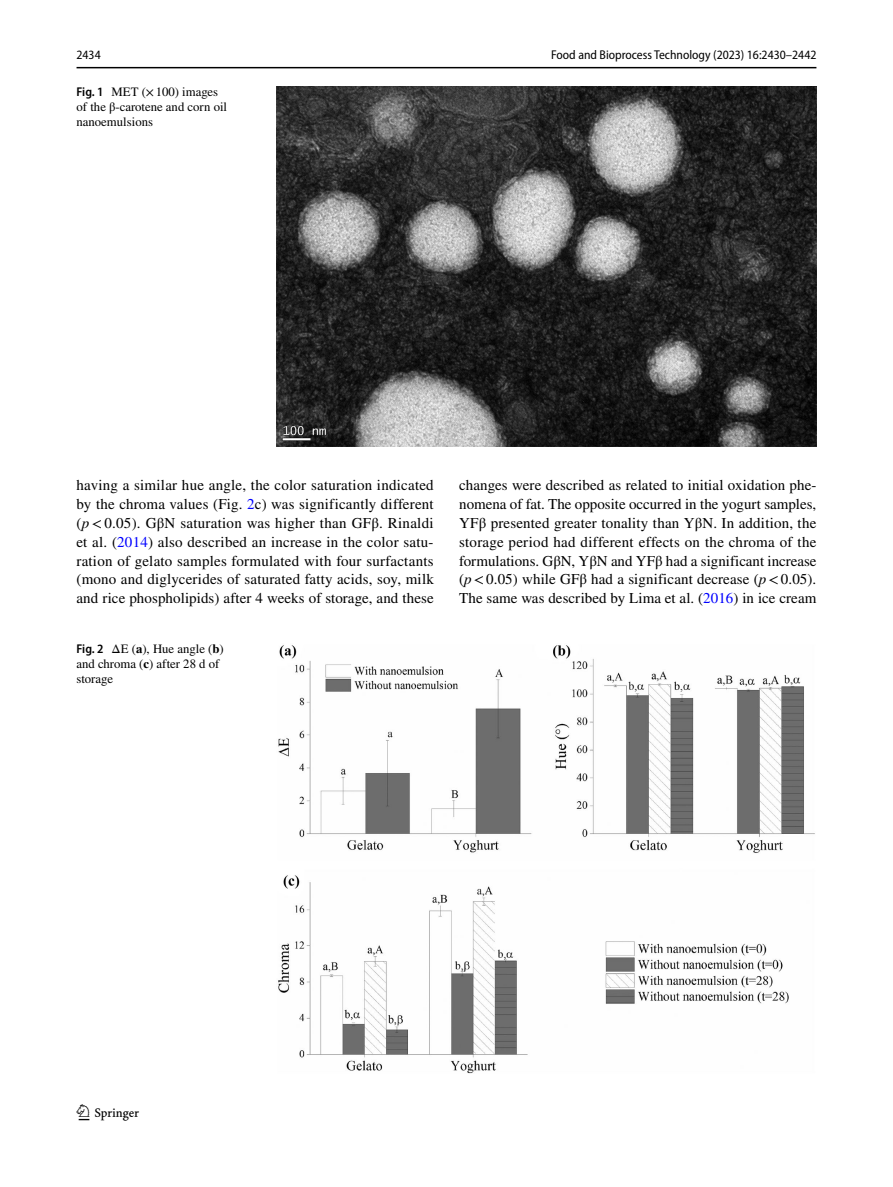
<style>
.page{position:relative;width:893px;height:1187px;background:#fff}
.page>*{position:absolute;margin:0;border:0;box-sizing:border-box;transform-origin:0 0}
.t1{font:22.5px "Springnew Regular 3";color:#000}
.t2{font:15px/18.8px "STIX";letter-spacing:.005em;color:#000;text-align:justify}
.t3{font:12.75px/15px "STIX";color:#000}
.t4{font:semi-condensed 12.75px "Myriad Pro";color:#000}
.s1{font-family:"Myriad Pro";font-weight:600;font-stretch:semi-condensed}
.s2{color:#00f}
.s3{font-style:italic}
.s4{font-weight:700}
</style>
<div class="page">
<hr style="left:77px;top:67px;width:739px;height:1px;background:#000">
<img style="left:276px;top:87px;width:540px;height:359px">
<img style="left:278px;top:645px;width:537px;height:428px">
<p class="t4" style="left:77px;top:48px;width:26px">2434</p>
<p class="t4" style="left:551px;top:48px;width:267px">Food and Bioprocess Technology (2023) 16:2430–2442</p>
<p class="t3" style="left:77px;top:85px;width:152px"><span class="s1">Fig. 1</span> MET (×100) images of the β-carotene and corn oil nanoemulsions</p>
<p class="t2" style="left:77px;top:477px;width:359px">having a similar hue angle, the color saturation indicated by the chroma values (Fig. <span class="s2">2</span>c) was significantly different (<span class="s3">p</span>&lt;0.05). GβN saturation was higher than GFβ. Rinaldi et al. (<span class="s2">2014</span>) also described an increase in the color satu&shy;ration of gelato samples formulated with four surfactants (mono and diglycerides of saturated fatty acids, soy, milk and rice phospholipids) after 4 weeks of storage, and these</p>
<p class="t2" style="left:459px;top:477px;width:359px">changes were described as related to initial oxidation phe&shy;nomena of fat. The opposite occurred in the yogurt samples, YFβ presented greater tonality than YβN. In addition, the storage period had different effects on the chroma of the formulations. GβN, YβN and YFβ had a significant increase (<span class="s3">p</span>&lt;0.05) while GFβ had a significant decrease (<span class="s3">p</span>&lt;0.05).<br>The same was described by Lima et al. (<span class="s2">2016</span>) in ice cream</p>
<p class="t3" style="left:77px;top:642px;width:149px"><span class="s1">Fig. 2</span> ΔE (<span class="s4">a</span>), Hue angle (<span class="s4">b</span>) and chroma (<span class="s4">c</span>) after 28 d of storage</p>
<h1 class="t1" style="left:79px;top:1104px;width:62px">1 3</h1>
</div>
